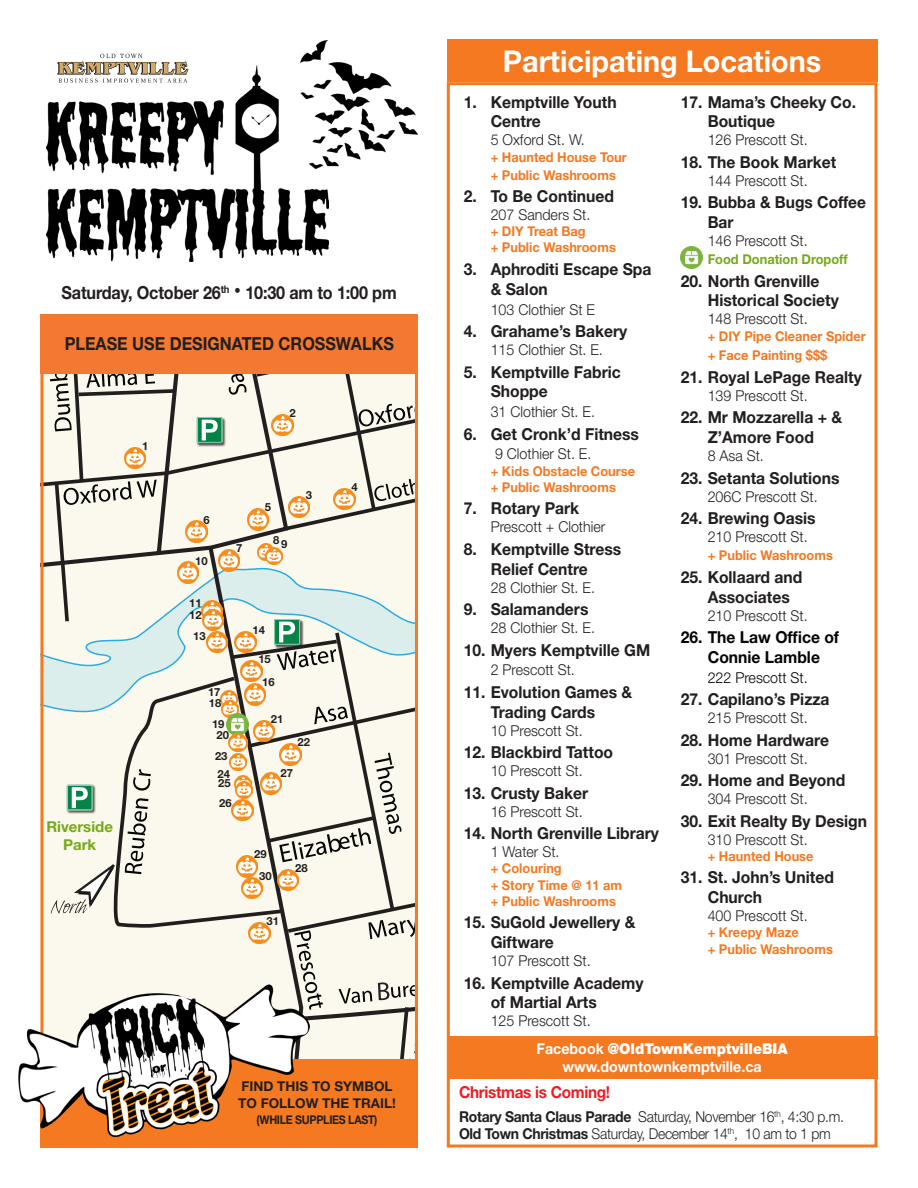
<style>
.page{position:relative;width:918px;height:1188px;background:#fff}
.page>*{position:absolute;margin:0;border:0;box-sizing:border-box;transform-origin:0 0}
.t1{font:700 30px "Helvetica Neue LT Std";color:#fff;scale:.96 1}
.t2{font:700 18px "Helvetica Neue LT Std";color:#231f20;scale:.9 1}
.t3{font:700 16.5px/19.8px "Helvetica Neue LT Std";color:#231f20;scale:.95 1}
.t4{font:700 16.5px/19.8px "Helvetica Neue LT Std";color:#040503;text-align:center;scale:.95 1}
.t5{font:700 16.5px/19.8px "Helvetica Neue LT Std";color:#231f20;scale:.94 1}
.t6{font:700 16.5px "Helvetica Neue LT Std";letter-spacing:-.02em;color:#ee1d23;scale:.93 1}
.t7{font:300 15px "Helvetica Neue LT Std";color:#231f20;scale:.95 1}
.t8{font:300 15px/16.5px "Helvetica Neue LT Std";letter-spacing:-.02em;color:#231f20;scale:.93 1}
.t9{font:900 15px "Helvetica Neue LT Std";color:#fff;scale:.95 1}
.t10{font:700 15px "Helvetica Neue LT Std";color:#fff;scale:.95 1}
.t11{font:300 15px "Helvetica Neue LT Std";color:#040503;scale:.95 1}
.t12{font:700 15px "Helvetica Neue LT Std";color:#74aa16}
.t13{font:700 13.5px/16.2px "Helvetica Neue LT Std";color:#f47921;scale:.95 1}
.t14{font:700 13.5px/16.5px "Helvetica Neue LT Std";color:#231f20}
.t15{font:700 13.5px "Helvetica Neue LT Std";color:#74aa16;scale:.95 1}
.t16{font:700 12px "Helvetica Neue LT Std";letter-spacing:-.025em;color:#231f20;scale:.89 1}
.t17{font:700 11.25px/12.9px "Helvetica Neue LT Std";color:#231f20}
.s1{font-size:30px}
.s2{font-weight:700}
</style>
<div class="page">
<img style="left:47px;top:66px;width:281px;height:195px">
<img style="left:681px;top:246px;width:22px;height:22px">
<div style="left:447px;top:82px;width:431px;height:1066px;border:3px solid #f47921"></div>
<div style="left:447px;top:1037px;width:430px;height:42px;background:#f47921"></div>
<div style="left:447px;top:40px;width:431px;height:42px;background:#f47921"></div>
<svg style="left:57px;top:54px;width:132px;height:29px"></svg>
<svg style="left:40px;top:369px;width:378px;height:779px"></svg>
<div style="left:41px;top:1059px;width:377px;height:89px;background:#f47921"></div>
<img style="left:300px;top:40px;width:118px;height:129px">
<img style="left:18px;top:985px;width:292px;height:151px">
<div style="left:41px;top:314px;width:377px;height:60px;background:#f37932"></div>
<p class="t2" style="left:62px;top:281px;width:374px">Saturday, October 26<sup>th</sup> <span class="s1">·</span> 10:30 am to 1:00 pm</p>
<p class="t2" style="left:65px;top:333px;width:367px">PLEASE USE DESIGNATED CROSSWALKS</p>
<p class="t17" style="left:142px;top:439px;width:8px">1</p>
<p class="t12" style="left:46px;top:818px;width:68px">Riverside</p>
<p class="t12" style="left:63px;top:836px;width:35px">Park</p>
<p class="t17" style="left:289px;top:406px;width:8px">2</p>
<p class="t17" style="left:203px;top:513px;width:8px">6</p>
<p class="t17" style="left:195px;top:554px;width:14px">10</p>
<p class="t17" style="left:189px;top:596px;width:14px">11<br>12</p>
<p class="t17" style="left:193px;top:629px;width:14px">13</p>
<p class="t17" style="left:236px;top:542px;width:8px">7</p>
<p class="t17" style="left:208px;top:687px;width:15px;line-height:10.5px">17<br>18</p>
<p class="t17" style="left:212px;top:719px;width:19px;line-height:10.8px;text-align:center">19<br>20</p>
<p class="t17" style="left:215px;top:747px;width:17px;line-height:17.7px">23<br>24</p>
<p class="t17" style="left:218px;top:773px;width:15px;line-height:19.2px">25<br>26</p>
<p class="t17" style="left:265px;top:501px;width:8px">5</p>
<p class="t17" style="left:273px;top:535px;width:16px">89</p>
<p class="t17" style="left:306px;top:488px;width:8px">3</p>
<p class="t17" style="left:253px;top:623px;width:14px">14</p>
<p class="t17" style="left:258px;top:647px;width:18px;line-height:23.7px;text-align:center">15<br>16</p>
<p class="t17" style="left:271px;top:712px;width:14px">21</p>
<p class="t17" style="left:298px;top:736px;width:14px">22</p>
<p class="t17" style="left:281px;top:766px;width:14px">27</p>
<p class="t17" style="left:254px;top:843px;width:19px;line-height:21.6px;text-align:center">29<br>30</p>
<p class="t17" style="left:267px;top:914px;width:14px">31</p>
<p class="t17" style="left:295px;top:861px;width:14px">28</p>
<p class="t17" style="left:351px;top:480px;width:8px">4</p>
<p class="t14" style="left:238px;top:1078px;width:159px">FIND THIS TO SYMBOL<br>TO FOLLOW THE TRAIL!</p>
<p class="t16" style="left:257px;top:1113px;width:137px">(WHILE SUPPLIES LAST)</p>
<h2 class="t1" style="left:503px;top:42px;width:333px">Participating Locations</h2>
<p class="t3" style="left:491px;top:91px;width:134px;text-indent:-27px">1. Kemptville Youth<br>Centre</p>
<p class="t7" style="left:491px;top:131px;width:101px">5 Oxford St. W.</p>
<p class="t13" style="left:491px;top:147px;width:145px;line-height:18px">+ Haunted House Tour + Public Washrooms</p>
<p class="t3" style="left:464px;top:186px;width:160px">2. To Be Continued</p>
<p class="t7" style="left:491px;top:206px;width:107px">207 Sanders St.</p>
<p class="t13" style="left:491px;top:223px;width:133px">+ DIY Treat Bag<br>+ Public Washrooms</p>
<p class="t3" style="left:491px;top:259px;width:171px;text-indent:-27px">3. Aphroditi Escape Spa &amp; Salon</p>
<p class="t7" style="left:491px;top:300px;width:111px">103 Clothier St E</p>
<p class="t3" style="left:464px;top:321px;width:174px">4. Grahame’s Bakery</p>
<p class="t7" style="left:491px;top:341px;width:120px">115 Clothier St. E.</p>
<p class="t3" style="left:491px;top:361px;width:139px;text-indent:-27px">5. Kemptville Fabric<br>Shoppe</p>
<p class="t7" style="left:491px;top:403px;width:111px">31 Clothier St. E.</p>
<p class="t3" style="left:464px;top:423px;width:186px">6. Get Cronk’d Fitness</p>
<p class="t7" style="left:495px;top:445px;width:103px">9 Clothier St. E.</p>
<p class="t13" style="left:491px;top:462px;width:154px">+ Kids Obstacle Course + Public Washrooms</p>
<p class="t3" style="left:464px;top:498px;width:123px">7. Rotary Park</p>
<p class="t7" style="left:491px;top:518px;width:122px">Prescott + Clothier</p>
<p class="t3" style="left:464px;top:539px;width:167px;text-align:center">8. Kemptville Stress<br>Relief Centre</p>
<p class="t7" style="left:491px;top:578px;width:111px">28 Clothier St. E.</p>
<p class="t3" style="left:464px;top:599px;width:133px">9. Salamanders</p>
<p class="t7" style="left:491px;top:619px;width:111px">28 Clothier St. E.</p>
<p class="t3" style="left:464px;top:639px;width:198px">10. Myers Kemptville GM</p>
<p class="t7" style="left:491px;top:661px;width:90px">2 Prescott St.</p>
<p class="t3" style="left:491px;top:682px;width:151px;text-indent:-27px">11. Evolution Games &amp;<br>Trading Cards</p>
<p class="t7" style="left:491px;top:721px;width:98px">10 Prescott St.</p>
<p class="t3" style="left:464px;top:742px;width:159px">12. Blackbird Tattoo</p>
<p class="t7" style="left:491px;top:762px;width:98px">10 Prescott St.</p>
<p class="t3" style="left:464px;top:783px;width:133px">13. Crusty Baker</p>
<p class="t7" style="left:491px;top:802px;width:98px">16 Prescott St.</p>
<p class="t3" style="left:464px;top:823px;width:207px">14. North Grenville Library</p>
<p class="t7" style="left:491px;top:843px;width:74px">1 Water St.</p>
<p class="t13" style="left:491px;top:860px;width:140px">+ Colouring<br>+ Story Time @ 11 am + Public Washrooms</p>
<p class="t3" style="left:491px;top:912px;width:154px;text-indent:-27px">15. SuGold Jewellery &amp;<br>Giftware</p>
<p class="t7" style="left:491px;top:952px;width:107px">107 Prescott St.</p>
<p class="t3" style="left:491px;top:972px;width:162px;text-indent:-27px">16. Kemptville Academy of Martial Arts</p>
<p class="t7" style="left:491px;top:1012px;width:107px">125 Prescott St.</p>
<p class="t3" style="left:708px;top:91px;width:158px;text-indent:-27px">17. Mama’s Cheeky Co.<br>Boutique</p>
<p class="t7" style="left:708px;top:131px;width:107px">126 Prescott St.</p>
<p class="t3" style="left:681px;top:152px;width:165px">18. The Book Market</p>
<p class="t7" style="left:708px;top:171px;width:107px">144 Prescott St.</p>
<p class="t5" style="left:708px;top:192px;width:170px;text-indent:-27px">19. Bubba &amp; Bugs Coffee<br>Bar</p>
<p class="t7" style="left:708px;top:232px;width:107px">146 Prescott St.</p>
<p class="t15" style="left:708px;top:251px;width:149px">Food Donation Dropoff</p>
<p class="t3" style="left:708px;top:270px;width:140px;text-indent:-27px">20. North Grenville<br>Historical Society</p>
<p class="t7" style="left:708px;top:310px;width:107px">148 Prescott St.</p>
<p class="t13" style="left:708px;top:326px;width:168px;line-height:19.8px">+ DIY Pipe Cleaner Spider + Face Painting $$$</p>
<p class="t3" style="left:681px;top:367px;width:192px">21. Royal LePage Realty</p>
<p class="t7" style="left:708px;top:386px;width:107px">139 Prescott St.</p>
<p class="t3" style="left:681px;top:407px;width:171px;text-align:center">22. Mr Mozzarella + &amp;<br>Z’Amore Food</p>
<p class="t7" style="left:708px;top:447px;width:61px">8 Asa St.</p>
<p class="t3" style="left:681px;top:468px;width:169px">23. Setanta Solutions</p>
<p class="t7" style="left:708px;top:487px;width:117px">206C Prescott St.</p>
<p class="t3" style="left:681px;top:508px;width:144px">24. Brewing Oasis</p>
<p class="t7" style="left:708px;top:528px;width:107px">210 Prescott St.</p>
<p class="t13" style="left:708px;top:547px;width:133px">+ Public Washrooms</p>
<p class="t3" style="left:708px;top:567px;width:101px;text-indent:-27px">25. Kollaard and<br>Associates</p>
<p class="t7" style="left:708px;top:606px;width:107px">210 Prescott St.</p>
<p class="t4" style="left:681px;top:627px;width:168px">26. The Law Office of<br>Connie Lamble</p>
<p class="t11" style="left:708px;top:668px;width:107px">222 Prescott St.</p>
<p class="t3" style="left:681px;top:689px;width:158px">27. Capilano’s Pizza</p>
<p class="t7" style="left:708px;top:709px;width:107px">215 Prescott St.</p>
<p class="t3" style="left:681px;top:729px;width:158px">28. Home Hardware</p>
<p class="t7" style="left:708px;top:749px;width:107px">301 Prescott St.</p>
<p class="t3" style="left:681px;top:770px;width:175px">29. Home and Beyond</p>
<p class="t7" style="left:708px;top:790px;width:107px">304 Prescott St.</p>
<p class="t3" style="left:681px;top:810px;width:198px">30. Exit Realty By Design</p>
<p class="t7" style="left:708px;top:830px;width:107px">310 Prescott St.</p>
<p class="t13" style="left:708px;top:848px;width:113px">+ Haunted House</p>
<p class="t3" style="left:708px;top:867px;width:134px;text-indent:-27px">31. St. John’s United<br>Church</p>
<p class="t7" style="left:708px;top:907px;width:107px">400 Prescott St.</p>
<p class="t13" style="left:708px;top:924px;width:133px">+ Kreepy Maze<br>+ Public Washrooms</p>
<p class="t9" style="left:537px;top:1040px;width:266px"><span class="s2">Facebook</span> @OldTownKemptvilleBIA</p>
<p class="t10" style="left:563px;top:1058px;width:211px">www.downtownkemptville.ca</p>
<p class="t6" style="left:459px;top:1082px;width:164px">Christmas is Coming!</p>
<p class="t8" style="left:459px;top:1108px;width:416px"><span class="s2">Rotary Santa Claus Parade</span> Saturday, November 16<sup>th</sup>, 4:30 p.m.<br><span class="s2">Old Town Christmas</span> Saturday, December 14<sup>th</sup>, 10 am to 1 pm</p>
</div>
